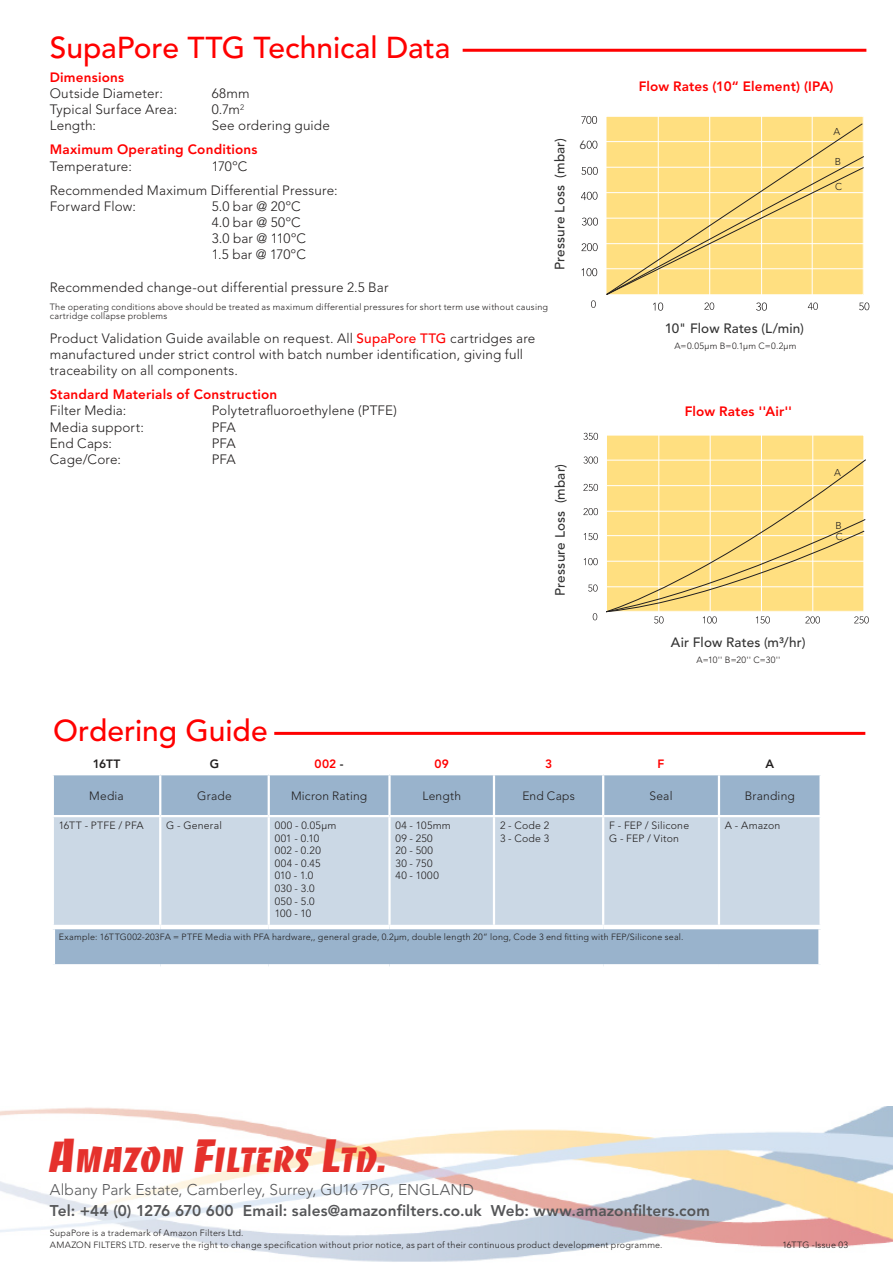
<style>
.page{position:relative;width:893px;height:1263px;background:#fff}
.page>*{position:absolute;margin:0;border:0;box-sizing:border-box;transform-origin:0 0}
.t1{font:34.05px "Banco";letter-spacing:-.005em;color:#e5312c}
.t2{font:500 30px "Avenir LT Std";color:#f00}
.t3{font:800 15.45px "Avenir LT Std";letter-spacing:.01em;color:#555658}
.t4{font:300 15.45px "Avenir LT Std";letter-spacing:.005em;color:#555658}
.t5{font:300 13.5px/16.2px "Avenir LT Std";letter-spacing:.01em;color:#221f1f}
.t6{font:800 13.5px "Avenir LT Std";letter-spacing:.015em;color:#f00}
.t7{font:500 13.5px "Avenir LT Std";letter-spacing:.015em;color:#333}
.t8{font:300 12px "Avenir LT Std";letter-spacing:.015em;color:#221f1f}
.t9{font:800 12px "Avenir LT Std";color:#f00}
.t10{font:800 12px "Avenir LT Std";color:#221f1f}
.t11{font:300 10.5px/12.6px "Avenir LT Std";letter-spacing:.025em;color:#221f1f}
.t12{font:300 10.5px "Avenir LT Std";letter-spacing:.005em;color:#221f1f}
.t13{font:300 9.9px/11.4px "Avenir LT Std";color:#221f1f}
.t14{font:300 9px/12px "Avenir LT Std";letter-spacing:.025em;color:#221f1f}
.s1{font-weight:500;color:#f00}
.s2{color:#221f1f}
.s3{font-size:45.3px}
</style>
<div class="page">
<div style="left:606px;top:116px;width:257px;height:179px;background:#ffdf80"></div>
<hr style="left:463px;top:49px;width:403px;height:3px;background:#f00">
<img style="left:0;top:1106px;width:893px;height:156px">
<hr style="left:274px;top:732px;width:591px;height:3px;background:#f00">
<div style="left:54px;top:775px;width:765px;height:189px;background:#99b3cc"></div>
<div style="left:54px;top:817px;width:765px;height:108px;background:#cbd8e5"></div>
<hr style="left:51px;top:925px;width:109px;height:4px;background:#fff">
<hr style="left:51px;top:929px;width:4px;height:35px;background:#fff">
<hr style="left:160px;top:925px;width:109px;height:4px;background:#fff">
<hr style="left:269px;top:925px;width:120px;height:4px;background:#fff">
<hr style="left:389px;top:925px;width:105px;height:4px;background:#fff">
<hr style="left:494px;top:925px;width:109px;height:4px;background:#fff">
<hr style="left:603px;top:925px;width:116px;height:4px;background:#fff">
<hr style="left:719px;top:925px;width:104px;height:4px;background:#fff">
<div style="left:818px;top:929px;width:5px;height:35px;background:#fff"></div>
<hr style="left:159px;top:775px;width:2px;height:40px;background:#fff">
<hr style="left:268px;top:775px;width:2px;height:40px;background:#fff">
<hr style="left:388px;top:775px;width:3px;height:40px;background:#fff">
<hr style="left:493px;top:775px;width:2px;height:40px;background:#fff">
<hr style="left:602px;top:775px;width:2px;height:40px;background:#fff">
<hr style="left:718px;top:775px;width:2px;height:40px;background:#fff">
<hr style="left:52px;top:815px;width:108px;height:2px;background:#fff">
<hr style="left:160px;top:815px;width:109px;height:2px;background:#fff">
<hr style="left:269px;top:815px;width:120px;height:2px;background:#fff">
<hr style="left:389px;top:815px;width:105px;height:2px;background:#fff">
<hr style="left:494px;top:815px;width:109px;height:2px;background:#fff">
<hr style="left:603px;top:815px;width:116px;height:2px;background:#fff">
<hr style="left:719px;top:815px;width:103px;height:2px;background:#fff">
<hr style="left:159px;top:817px;width:2px;height:108px;background:#fff">
<hr style="left:268px;top:817px;width:2px;height:108px;background:#fff">
<hr style="left:388px;top:817px;width:3px;height:108px;background:#fff">
<hr style="left:493px;top:817px;width:2px;height:108px;background:#fff">
<hr style="left:602px;top:817px;width:2px;height:108px;background:#fff">
<hr style="left:718px;top:817px;width:2px;height:108px;background:#fff">
<svg style="left:591px;top:300px;width:5px;height:8px"></svg>
<svg style="left:653px;top:302px;width:10px;height:9px"></svg>
<svg style="left:756px;top:302px;width:11px;height:9px"></svg>
<svg style="left:704px;top:302px;width:10px;height:8px"></svg>
<svg style="left:808px;top:302px;width:10px;height:8px"></svg>
<svg style="left:859px;top:302px;width:10px;height:8px"></svg>
<svg style="left:581px;top:243px;width:17px;height:8px"></svg>
<hr style="left:658px;top:108px;width:1px;height:187px;background:#fff">
<hr style="left:709px;top:106px;width:1px;height:189px;background:#fff">
<hr style="left:761px;top:107px;width:1px;height:190px;background:#fff">
<hr style="left:812px;top:106px;width:1px;height:191px;background:#fff">
<hr style="left:604px;top:116px;width:262px;height:1px;background:#fff">
<svg style="left:606px;top:123px;width:258px;height:172px"></svg>
<svg style="left:581px;top:268px;width:16px;height:8px"></svg>
<svg style="left:582px;top:218px;width:16px;height:8px"></svg>
<svg style="left:587px;top:141px;width:10px;height:8px"></svg>
<svg style="left:581px;top:192px;width:17px;height:8px"></svg>
<svg style="left:581px;top:167px;width:17px;height:8px"></svg>
<svg style="left:581px;top:116px;width:16px;height:8px"></svg>
<svg style="left:593px;top:613px;width:4px;height:7px"></svg>
<svg style="left:588px;top:584px;width:10px;height:8px"></svg>
<svg style="left:584px;top:558px;width:14px;height:7px"></svg>
<svg style="left:583px;top:508px;width:15px;height:7px"></svg>
<svg style="left:583px;top:484px;width:15px;height:7px"></svg>
<svg style="left:584px;top:533px;width:14px;height:7px"></svg>
<svg style="left:583px;top:456px;width:15px;height:8px"></svg>
<svg style="left:583px;top:433px;width:15px;height:7px"></svg>
<div style="left:606px;top:435px;width:258px;height:176px;background:#ffdf80"></div>
<hr style="left:710px;top:433px;width:1px;height:182px;background:#fff">
<hr style="left:761px;top:432px;width:1px;height:183px;background:#fff">
<hr style="left:812px;top:432px;width:1px;height:183px;background:#fff">
<hr style="left:658px;top:432px;width:1px;height:183px;background:#fff">
<svg style="left:606px;top:459px;width:263px;height:164px"></svg>
<h2 class="t2" style="left:50px;top:35px;width:402px">SupaPore TTG Technical Data</h2>
<p class="t6" style="left:50px;top:71px;width:76px">Dimensions</p>
<p class="t5" style="left:50px;top:86px;width:115px">Outside Diameter:</p>
<p class="t5" style="left:212px;top:86px;width:39px">68mm</p>
<p class="t5" style="left:50px;top:102px;width:129px">Typical Surface Area:</p>
<p class="t5" style="left:212px;top:102px;width:34px">0.7m<sup>2</sup></p>
<p class="t5" style="left:50px;top:119px;width:48px">Length:</p>
<p class="t5" style="left:212px;top:119px;width:120px">See ordering guide</p>
<p class="t6" style="left:50px;top:144px;width:209px">Maximum Operating Conditions</p>
<p class="t5" style="left:50px;top:159px;width:84px">Temperature:</p>
<p class="t7" style="left:554px;top:270px;width:133px;rotate:-90deg">Pressure Loss (mbar)</p>
<p class="t5" style="left:50px;top:155px;width:289px;line-height:24px;text-indent:162px">170ºC<br>Recommended Maximum Differential Pressure:</p>
<p class="t5" style="left:50px;top:199px;width:88px">Forward Flow:</p>
<p class="t5" style="left:212px;top:199px;width:96px">5.0 bar @ 20ºC<br>4.0 bar @ 50ºC<br>3.0 bar @ 110ºC<br>1.5 bar @ 170ºC</p>
<p class="t5" style="left:50px;top:280px;width:340px">Recommended change-out differential pressure 2.5 Bar</p>
<p class="t14" style="left:50px;top:303px;width:500px;line-height:9px">The operating conditions above should be treated as maximum differential pressures for short term use without causing cartridge collapse problems</p>
<p class="t5" style="left:50px;top:331px;width:487px">Product Validation Guide available on request. All <span class="s1">SupaPore TTG</span> cartridges are manufactured under strict control with batch number identification, giving full traceability on all components.</p>
<p class="t6" style="left:50px;top:389px;width:229px">Standard Materials of Construction</p>
<p class="t5" style="left:50px;top:404px;width:78px">Filter Media:</p>
<p class="t5" style="left:212px;top:404px;width:187px">Polytetrafluoroethylene (PTFE)</p>
<p class="t5" style="left:50px;top:420px;width:96px">Media support:</p>
<p class="t5" style="left:212px;top:420px;width:25px">PFA</p>
<p class="t5" style="left:50px;top:436px;width:64px">End Caps:</p>
<p class="t5" style="left:212px;top:436px;width:25px">PFA</p>
<p class="t5" style="left:50px;top:452px;width:73px">Cage/Core:</p>
<p class="t5" style="left:212px;top:452px;width:25px">PFA</p>
<p class="t7" style="left:554px;top:596px;width:133px;rotate:-90deg">Pressure Loss (mbar)</p>
<p class="t8" style="left:580px;top:139px;width:8px">6</p>
<h2 class="t2" style="left:53px;top:717px;width:216px">Ordering Guide</h2>
<p class="t6" style="left:639px;top:81px;width:196px">Flow Rates (10“ Element) (IPA)</p>
<p class="t13" style="left:833px;top:127px;width:8px">A</p>
<p class="t13" style="left:835px;top:157px;width:8px">B</p>
<p class="t13" style="left:835px;top:182px;width:8px">C</p>
<p class="t7" style="left:665px;top:322px;width:141px">10" Flow Rates (L/min)</p>
<p class="t14" style="left:674px;top:340px;width:124px">A=0.05µm B=0.1µm C=0.2µm</p>
<p class="t6" style="left:685px;top:405px;width:109px">Flow Rates ''Air''</p>
<p class="t13" style="left:834px;top:468px;width:8px">A</p>
<p class="t13" style="left:835px;top:520px;width:9px">B<br>C</p>
<p class="t7" style="left:671px;top:636px;width:136px">Air Flow Rates (m³/hr)</p>
<p class="t14" style="left:697px;top:654px;width:85px">A=10'' B=20'' C=30''</p>
<p class="t10" style="left:93px;top:759px;width:29px">16TT</p>
<p class="t10" style="left:210px;top:759px;width:11px">G</p>
<p class="t9" style="left:315px;top:759px;width:31px">002 <span class="s2">-</span></p>
<p class="t9" style="left:435px;top:759px;width:16px">09</p>
<p class="t9" style="left:545px;top:759px;width:9px">3</p>
<p class="t9" style="left:658px;top:759px;width:8px">F</p>
<p class="t10" style="left:765px;top:759px;width:10px">A</p>
<p class="t8" style="left:89px;top:790px;width:36px">Media</p>
<p class="t8" style="left:197px;top:790px;width:36px">Grade</p>
<p class="t8" style="left:291px;top:790px;width:78px">Micron Rating</p>
<p class="t8" style="left:422px;top:790px;width:40px">Length</p>
<p class="t8" style="left:522px;top:790px;width:54px">End Caps</p>
<p class="t8" style="left:650px;top:790px;width:24px">Seal</p>
<p class="t8" style="left:745px;top:790px;width:52px">Branding</p>
<p class="t12" style="left:59px;top:821px;width:86px">16TT - PTFE / PFA</p>
<p class="t11" style="left:166px;top:820px;width:57px">G - General</p>
<p class="t11" style="left:275px;top:820px;width:63px">000 - 0.05µm<br>001 - 0.10<br>002 - 0.20<br>004 - 0.45<br>010 - 1.0<br>030 - 3.0<br>050 - 5.0<br>100 - 10</p>
<p class="t11" style="left:395px;top:820px;width:57px">04 - 105mm<br>09 - 250<br>20 - 500<br>30 - 750<br>40 - 1000</p>
<p class="t11" style="left:500px;top:820px;width:51px">2 - Code 2<br>3 - Code 3</p>
<p class="t11" style="left:609px;top:820px;width:81px">F - FEP / Silicone<br>G - FEP / Viton</p>
<p class="t11" style="left:725px;top:820px;width:57px">A - Amazon</p>
<p class="t14" style="left:59px;top:931px;width:626px">Example: 16TTG002-203FA = PTFE Media with PFA hardware,, general grade, 0.2μm, double length 20” long, Code 3 end fitting with FEP/Silicone seal.</p>
<h1 class="t1" style="left:50px;top:1140px;width:339px"><span class="s3">A</span>MAZON <span class="s3">F</span>ILTERS <span class="s3">L</span>TD.</h1>
<p class="t4" style="left:50px;top:1183px;width:425px">Albany Park Estate, Camberley, Surrey, GU16 7PG, ENGLAND</p>
<p class="t3" style="left:50px;top:1204px;width:661px">Tel: +44 (0) 1276 670 600 Email: sales@amazonfilters.co.uk Web: www.amazonfilters.com</p>
<p class="t14" style="left:50px;top:1228px;width:614px">SupaPore is a trademark of Amazon Filters Ltd.<br>AMAZON FILTERS LTD. reserve the right to change specification without prior notice, as part of their continuous product development programme.</p>
<p class="t14" style="left:782px;top:1240px;width:67px">16TTG -Issue 03</p>
</div>
